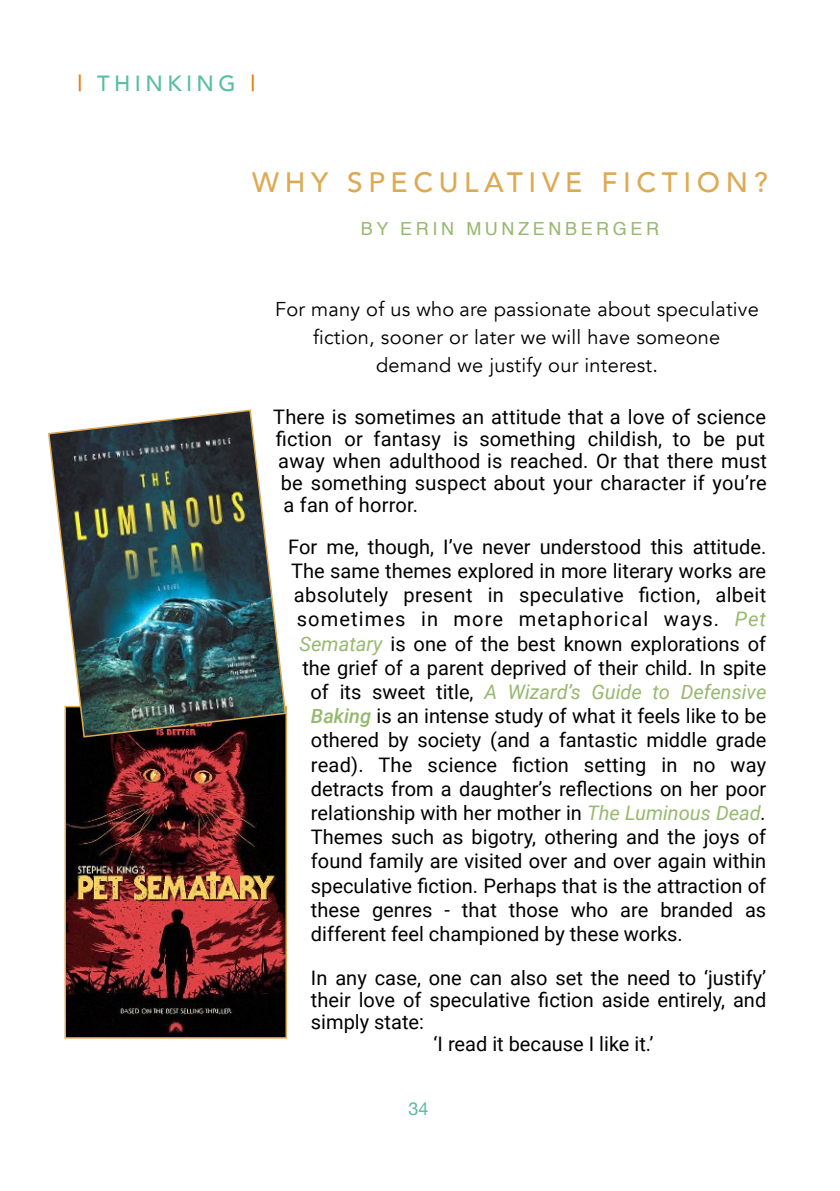
<style>
.page{position:relative;width:840px;height:1191px;background:#fff}
.page>*{position:absolute;margin:0;border:0;box-sizing:border-box;transform-origin:0 0}
.t1{font:500 28px "Avenir";letter-spacing:.2em;color:#dea953}
.t2{font:500 22px "Avenir";letter-spacing:.2em;color:#59bfa0}
.t3{font:20px "Roboto";color:#000}
.t4{font:20px/28px "Avenir";letter-spacing:.01em;color:#000;text-align:center}
.t5{font:20px "Roboto";letter-spacing:.02em;color:#000}
.t6{font:italic 20px "Roboto";color:#97b86f}
.t7{font:20px "Roboto";letter-spacing:.055em;color:#000}
.t8{font:18px "Helvetica";letter-spacing:.2em;color:#97b86f}
.t9{font:18px "Helvetica Neue";color:#58bb9e}
.s1{color:#f27200}
.s2{font-style:italic;color:#97b96f}
.s3{font-style:normal;color:#000}
.s4{font-weight:500;font-style:italic;color:#97b86f}
.s5{font-style:italic}
</style>
<div class="page">
<img style="left:67px;top:738px;width:217px;height:297px">
<div style="left:64px;top:706px;width:223px;height:332px;border:2px solid #dea953"></div>
<img style="left:48px;top:409px;width:239px;height:329px">
<p class="t2" style="left:77px;top:64px;width:179px"><span class="s1">|</span> THINKING <span class="s1">|</span></p>
<p class="t1" style="left:252px;top:158px;width:517px">WHY SPECULATIVE FICTION?</p>
<p class="t8" style="left:360px;top:214px;width:300px">BY ERIN MUNZENBERGER</p>
<p class="t4" style="left:275px;top:295px;width:485px">For many of us who are passionate about speculative fiction, sooner or later we will have someone demand we justify our interest.</p>
<p class="t3" style="left:273px;top:403px;width:494px">There is sometimes an attitude that a love of science</p>
<p class="t3" style="left:275px;top:425px;width:490px">fiction or fantasy is something childish, to be put</p>
<p class="t3" style="left:278px;top:447px;width:490px">away when adulthood is reached. Or that there must</p>
<p class="t3" style="left:281px;top:469px;width:487px">be something suspect about your character if you’re</p>
<p class="t3" style="left:283px;top:491px;width:136px">a fan of horror.</p>
<p class="t3" style="left:288px;top:532px;width:479px">For me, though, I’ve never understood this attitude.</p>
<p class="t3" style="left:291px;top:557px;width:476px">The same themes explored in more literary works are</p>
<p class="t5" style="left:294px;top:581px;width:473px">absolutely present in speculative fiction, albeit</p>
<p class="t7" style="left:296px;top:605px;width:470px">sometimes in more metaphorical ways. <span class="s2">Pet</span></p>
<p class="t3" style="left:299px;top:629px;width:468px"><span class="s2">Sematary</span> is one of the best known explorations of</p>
<p class="t3" style="left:302px;top:653px;width:465px">the grief of a parent deprived of their child. In spite</p>
<p class="t6" style="left:310px;top:678px;width:457px"><span class="s3">of its sweet title,</span> A Wizard’s Guide to Defensive</p>
<p class="t3" style="left:311px;top:702px;width:456px"><span class="s4">Baking</span> is an intense study of what it feels like to be</p>
<p class="t3" style="left:311px;top:726px;width:456px">othered by society (and a fantastic middle grade</p>
<p class="t3" style="left:311px;top:750px;width:456px">read). The science fiction setting in no way</p>
<p class="t3" style="left:311px;top:774px;width:456px">detracts from a daughter’s reflections on her poor</p>
<p class="t3" style="left:311px;top:799px;width:456px">relationship with her mother in <span class="s2">The Luminous Dead</span><span class="s5">.</span></p>
<p class="t3" style="left:311px;top:823px;width:456px">Themes such as bigotry, othering and the joys of</p>
<p class="t3" style="left:311px;top:847px;width:456px">found family are visited over and over again within</p>
<p class="t3" style="left:311px;top:871px;width:456px">speculative fiction. Perhaps that is the attraction of</p>
<p class="t3" style="left:311px;top:895px;width:456px">these genres - that those who are branded as</p>
<p class="t3" style="left:311px;top:920px;width:373px">different feel championed by these works.</p>
<p class="t3" style="left:311px;top:964px;width:456px">In any case, one can also set the need to ‘justify’</p>
<p class="t3" style="left:311px;top:986px;width:456px">their love of speculative fiction aside entirely, and</p>
<p class="t3" style="left:311px;top:1008px;width:114px">simply state:</p>
<p class="t3" style="left:433px;top:1030px;width:221px">‘I read it because I like it.’</p>
<p class="t9" style="left:408px;top:1095px;width:22px">34</p>
</div>
